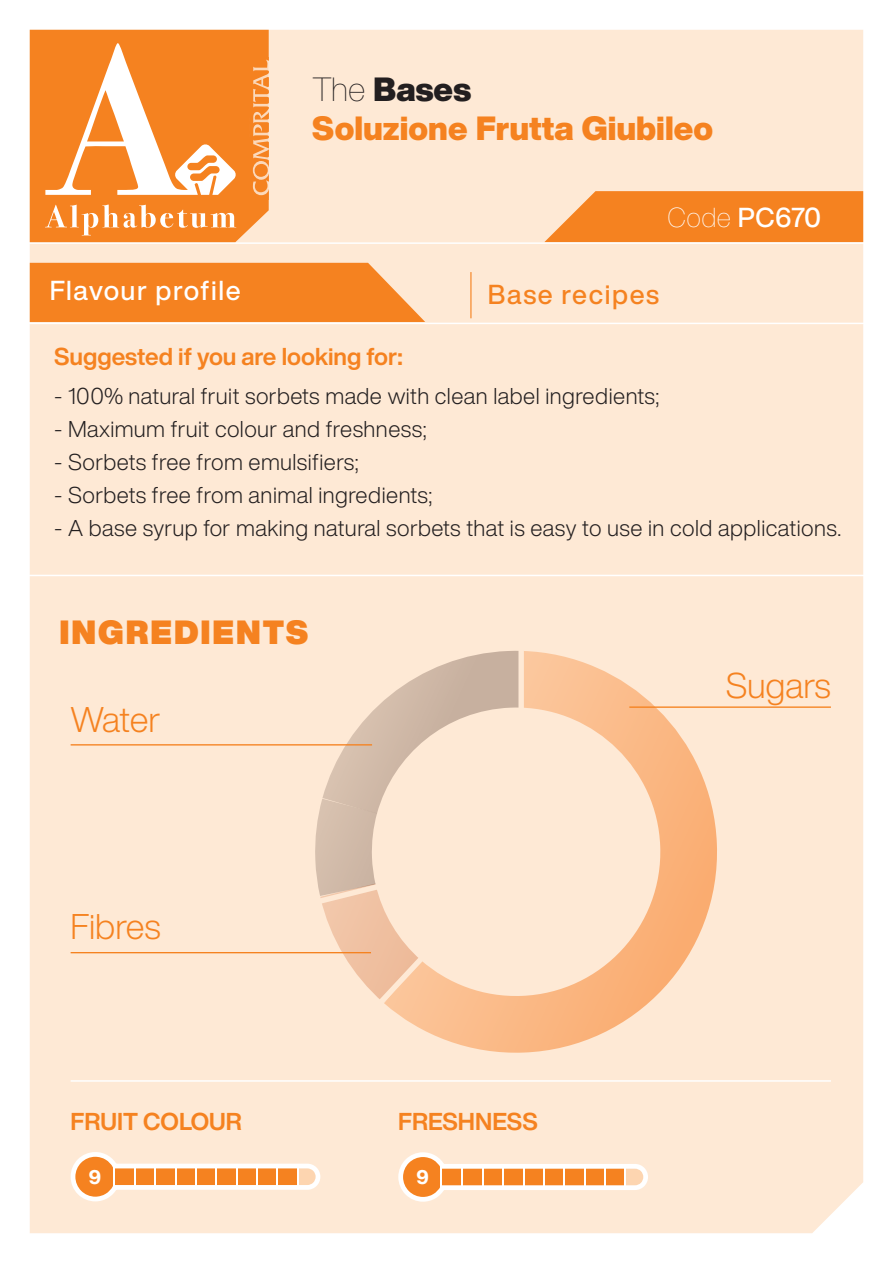
<style>
.page{position:relative;width:893px;height:1263px;background:#fff}
.page>*{position:absolute;margin:0;border:0;box-sizing:border-box;transform-origin:0 0}
.t1{font:300 35.1px "Helvetica Now Display";color:#f58220}
.t2{font:900 33px "Helvetica Now Display";color:#f58220}
.t3{font:900 33px "Helvetica Now Display";letter-spacing:.06em;color:#f58220}
.t4{font:900 33px "Helvetica Now Display";letter-spacing:.005em;color:#231f20}
.navbar_-_plant_based{font:500 27px "Helvetica Now Display";letter-spacing:.045em;color:#fff}
.navbar_-_plant_based-2{font:500 27px "Helvetica Now Display";letter-spacing:.06em;color:#f58220}
.voci_basi{font:700 24px "Helvetica Now Display";color:#f58220}
.t5{font:300 22.5px "Helvetica Now Display";letter-spacing:.02em;color:#231f20}
.t6{font:800 19.5px "Helvetica Now Display";color:#fff}
.s1{font-weight:100}
</style>
<div class="page">
<div style="left:30px;top:30px;width:833px;height:1203px;background:#fee9d5"></div>
<svg style="left:544px;top:191px;width:319px;height:51px;background:#f58a2f"></svg>
<hr style="left:20px;top:242px;width:873px;height:2px;background:#fff">
<hr style="left:20px;top:323px;width:873px;height:1px;background:#fff">
<hr style="left:20px;top:575px;width:873px;height:1px;background:#fff">
<div style="left:30px;top:30px;width:239px;height:212px;background:#f58220"></div>
<svg style="left:45px;top:204px;width:191px;height:31px"></svg>
<svg style="left:45px;top:43px;width:191px;height:152px"></svg>
<div style="left:250px;top:57px;width:19px;height:143px;background:#f58220"></div>
<svg style="left:253px;top:60px;width:16px;height:135px"></svg>
<div style="left:30px;top:263px;width:395px;height:59px;background:#f58220"></div>
<hr style="left:470px;top:272px;width:1px;height:46px;background:#f58220">
<hr style="left:32px;top:268px;width:1px;height:46px;background:#f58220">
<svg style="left:368px;top:642px;width:358px;height:417px;background:#fcd6b6"></svg>
<svg style="left:300px;top:649px;width:230px;height:369px;background:#f2d9c3"></svg>
<div style="left:518px;top:641px;width:6px;height:81px;background:#fee9d5"></div>
<hr style="left:71px;top:744px;width:301px;height:1px;background:#f58220">
<hr style="left:71px;top:952px;width:300px;height:1px;background:#f58220">
<hr style="left:629px;top:706px;width:202px;height:2px;background:#f58220">
<hr style="left:71px;top:1080px;width:760px;height:2px;background:#fff">
<svg style="left:71px;top:1152px;width:249px;height:49px"></svg>
<svg style="left:398px;top:1152px;width:250px;height:50px"></svg>
<p class="t4" style="left:312px;top:67px;width:161px"><span class="s1">The</span> Bases</p>
<p class="t2" style="left:312px;top:106px;width:402px">Soluzione Frutta Giubileo</p>
<p class="navbar_-_plant_based" style="left:667px;top:199px;width:155px"><span class="s1">Code</span> PC670</p>
<p class="navbar_-_plant_based" style="left:50px;top:272px;width:192px">Flavour profile</p>
<p class="navbar_-_plant_based-2" style="left:488px;top:276px;width:173px">Base recipes</p>
<p class="voci_basi" style="left:54px;top:341px;width:350px">Suggested if you are looking for:</p>
<p class="t5" style="left:54px;top:381px;width:607px">- 100% natural fruit sorbets made with clean label ingredients;</p>
<p class="t5" style="left:54px;top:414px;width:374px">- Maximum fruit colour and freshness;</p>
<p class="t5" style="left:54px;top:447px;width:306px">- Sorbets free from emulsifiers;</p>
<p class="t5" style="left:54px;top:480px;width:380px">- Sorbets free from animal ingredients;</p>
<p class="t5" style="left:54px;top:513px;width:788px">- A base syrup for making natural sorbets that is easy to use in cold applications.</p>
<p class="t3" style="left:60px;top:610px;width:250px">INGREDIENTS</p>
<p class="t1" style="left:71px;top:695px;width:91px">Water</p>
<p class="t1" style="left:71px;top:903px;width:92px">Fibres</p>
<p class="voci_basi" style="left:71px;top:1105px;width:173px">FRUIT COLOUR</p>
<p class="t6" style="left:89px;top:1164px;width:14px">9</p>
<p class="voci_basi" style="left:398px;top:1105px;width:141px">FRESHNESS</p>
<p class="t6" style="left:416px;top:1164px;width:14px">9</p>
<p class="t1" style="left:726px;top:662px;width:107px">Sugars</p>
</div>
